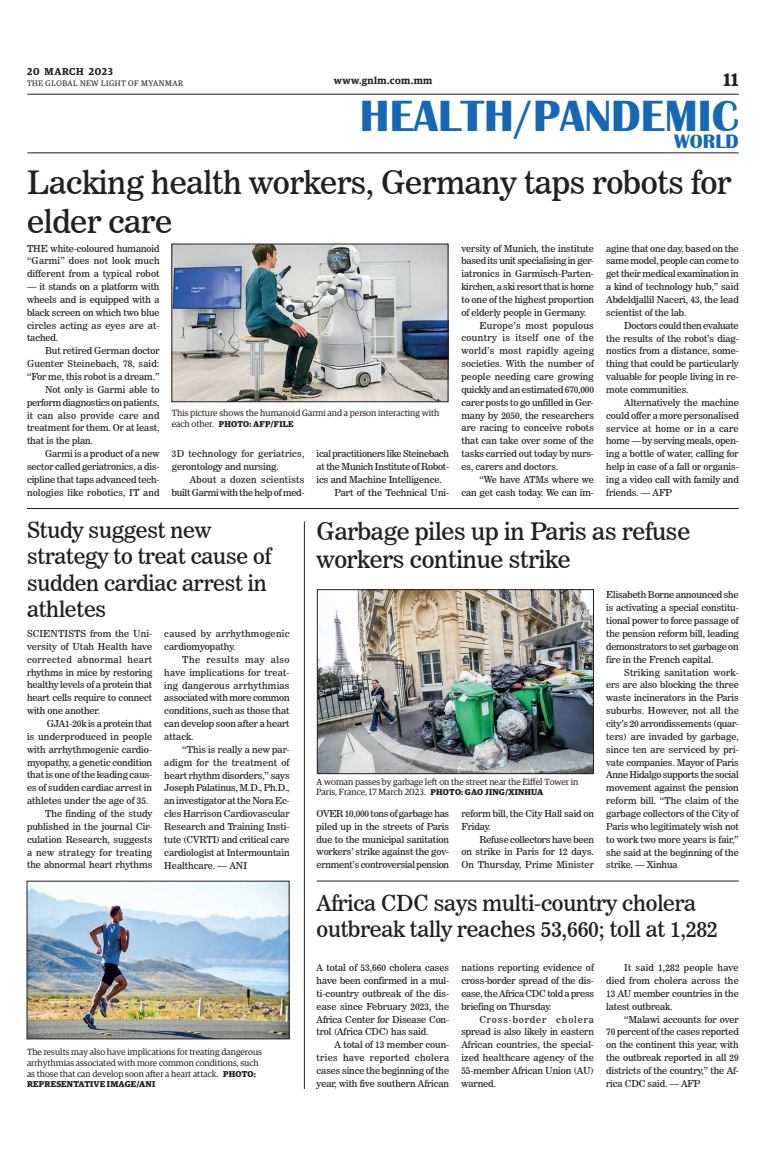
<style>
.page{position:relative;width:773px;height:1152px;background:#fff}
.page>*{position:absolute;margin:0;border:0;box-sizing:border-box;transform-origin:0 0}
.t1{font:700 45px "Britannic";color:#1768b4}
._2_Clm_Head{font:32px/38.4px "News 706 BT Roman C";letter-spacing:-.01em;color:#231f20}
._2_Clm_Head-2{font:24px/28.8px "News 706 BT Roman C";letter-spacing:-.01em;color:#231f20}
._2_Clm_Head-3{font:22px/26.4px "News 706 BT Roman C";letter-spacing:-.01em;color:#231f20}
.t2{font:700 20px "Britannic";color:#1768b4}
.t3{font:600 18px "Guardian Egyp";color:#231f20}
.t4{font:600 10px "Guardian Egyp";letter-spacing:.05em;color:#231f20}
._2nd_Body{font:9.5px/12.9px "News 706 BT Roman C";letter-spacing:-.005em;color:#231f20;text-align:justify}
.Normal_Para{font:9.5px/12.9px "News 706 BT Roman C";letter-spacing:-.01em;color:#231f20;text-align:justify}
._2nd_Body-2{font:9.5px/12.9px "News 706 BT Roman C";letter-spacing:.02em;color:#231f20}
._2nd_Body-3{font:9.5px/12.9px "News 706 BT Roman C";letter-spacing:.03em;color:#231f20}
.t5{font:9px/10.8px "Guardian Egyp";color:#231f20}
.t6{font:700 8.5px "Guardian Egyp";letter-spacing:.02em;color:#231f20}
.t7{font:8px "Guardian Egyp";letter-spacing:.06em;color:#231f20}
.s1{font-weight:400;font-size:9px}
.s2{font-weight:700;font-size:8.5px}
</style>
<div class="page">
<hr style="left:27px;top:94px;width:711px;height:1px;background:#231f20">
<hr style="left:27px;top:153px;width:711px;height:1px;background:#231f20">
<img style="left:174px;top:246px;width:272px;height:154px">
<div style="left:172px;top:244px;width:276px;height:158px;border:1px solid #231f20"></div>
<img style="left:319px;top:592px;width:272px;height:180px">
<div style="left:317px;top:590px;width:276px;height:184px;border:1px solid #231f20"></div>
<img style="left:29px;top:883px;width:258px;height:154px">
<div style="left:27px;top:881px;width:262px;height:158px;border:1px solid #231f20"></div>
<hr style="left:27px;top:508px;width:711px;height:1px;background:#231f20">
<hr style="left:304px;top:521px;width:1px;height:568px;background:#231f20">
<hr style="left:316px;top:881px;width:422px;height:1px;background:#231f20">
<p class="t4" style="left:27px;top:64px;width:87px">20 MARCH 2023</p>
<p class="t7" style="left:27px;top:78px;width:158px">THE GLOBAL NEW LIGHT OF MYANMAR</p>
<p class="t4" style="left:334px;top:73px;width:100px">www.gnlm.com.mm</p>
<h3 class="t3" style="left:723px;top:67px;width:16px">11</h3>
<h1 class="t1" style="left:360px;top:91px;width:380px">HEALTH/PANDEMIC</h1>
<h3 class="t2" style="left:674px;top:130px;width:66px">WORLD</h3>
<p class="_2_Clm_Head" style="left:27px;top:163px;width:705px">Lacking health workers, Germany taps robots for elder care</p>
<p class="_2nd_Body" style="left:461px;top:242px;width:134px">versity of Munich, the institute based its unit specialising in ger&shy;iatronics in Garmisch-Parten&shy;kirchen, a ski resort that is home to one of the highest proportion of elderly people in Germany.</p>
<p class="_2nd_Body" style="left:461px;top:319px;width:134px;text-indent:18px">Europe’s most populous country is itself one of the world’s most rapidly ageing societies. With the number of people needing care growing quickly and an estimated 670,000 carer posts to go unfilled in Ger&shy;many by 2050, the researchers are racing to conceive robots that can take over some of the tasks carried out today by nurs&shy;es, carers and doctors.</p>
<p class="_2nd_Body" style="left:461px;top:473px;width:134px;text-align:right">“We have ATMs where we<br>can get cash today. We can im-</p>
<p class="Normal_Para" style="left:27px;top:242px;width:134px">THE white-coloured humanoid “Garmi” does not look much different from a typical robot</p>
<p class="Normal_Para" style="left:27px;top:280px;width:134px">— it stands on a platform with wheels and is equipped with a black screen on which two blue circles acting as eyes are at&shy;tached.</p>
<p class="_2nd_Body" style="left:27px;top:344px;width:134px;text-indent:18px">But retired German doctor Guenter Steinebach, 78, said: “For me, this robot is a dream.”</p>
<p class="_2nd_Body" style="left:27px;top:383px;width:134px;text-indent:18px">Not only is Garmi able to perform diagnostics on patients, it can also provide care and treatment for them. Or at least, that is the plan.</p>
<p class="_2nd_Body" style="left:27px;top:447px;width:134px;text-indent:18px">Garmi is a product of a new sector called geriatronics, a dis&shy;cipline that taps advanced tech&shy;nologies like robotics, IT and</p>
<p class="_2nd_Body" style="left:606px;top:242px;width:134px">agine that one day, based on the same model, people can come to get their medical examination in a kind of technology hub,” said Abdeldjallil Naceri, 43, the lead scientist of the lab.</p>
<p class="_2nd_Body" style="left:606px;top:319px;width:134px;text-indent:18px">Doctors could then evaluate the results of the robot’s diag&shy;nostics from a distance, some&shy;thing that could be particularly valuable for people living in re&shy;mote communities.</p>
<p class="_2nd_Body" style="left:606px;top:396px;width:134px;text-indent:18px">Alternatively the machine could offer a more personalised service at home or in a care home — by serving meals, open&shy;ing a bottle of water, calling for help in case of a fall or organis&shy;ing a video call with family and friends. — AFP</p>
<p class="t5" style="left:172px;top:407px;width:269px">This picture shows the humanoid Garmi and a person interacting with</p>
<p class="t6" style="left:172px;top:418px;width:123px"><span class="s1">each other.</span> PHOTO: AFP/FILE</p>
<p class="_2nd_Body-2" style="left:172px;top:447px;width:134px">3D technology for geriatrics, gerontology and nursing.</p>
<p class="_2nd_Body" style="left:172px;top:473px;width:134px;text-align:right">About a dozen scientists built Garmi with the help of med-</p>
<p class="_2nd_Body" style="left:316px;top:447px;width:134px">ical practitioners like Steinebach at the Munich Institute of Robot&shy;ics and Machine Intelligence.</p>
<p class="_2nd_Body" style="left:334px;top:486px;width:116px">Part of the Technical Uni-</p>
<p class="_2_Clm_Head-3" style="left:27px;top:517px;width:246px">Study suggest new strategy to treat cause of sudden cardiac arrest in athletes</p>
<p class="Normal_Para" style="left:27px;top:627px;width:127px">SCIENTISTS from the Uni&shy;versity of Utah Health have corrected abnormal heart rhythms in mice by restoring healthy levels of a protein that heart cells require to connect with one another.</p>
<p class="_2nd_Body" style="left:27px;top:717px;width:127px;text-indent:20px">GJA1-20k is a protein that is underproduced in people with arrhythmogenic cardio&shy;myopathy, a genetic condition that is one of the leading caus&shy;es of sudden cardiac arrest in athletes under the age of 35.</p>
<p class="_2nd_Body" style="left:27px;top:807px;width:127px;text-indent:18px">The finding of the study published in the journal Cir&shy;culation Research, suggests a new strategy for treating the abnormal heart rhythms</p>
<p class="_2nd_Body-3" style="left:164px;top:627px;width:127px">caused by arrhythmogenic cardiomyopathy.</p>
<p class="_2nd_Body" style="left:164px;top:653px;width:127px;text-indent:18px">The results may also have implications for treat&shy;ing dangerous arrhythmias associated with more common conditions, such as those that can develop soon after a heart attack.</p>
<p class="_2nd_Body" style="left:164px;top:743px;width:127px;text-indent:18px">“This is really a new par&shy;adigm for the treatment of heart rhythm disorders,” says Joseph Palatinus, M.D., Ph.D., an investigator at the Nora Ec&shy;cles Harrison Cardiovascular Research and Training Insti&shy;tute (CVRTI) and critical care cardiologist at Intermountain Healthcare. — ANI</p>
<p class="t5" style="left:27px;top:1046px;width:236px">The results may also have implications for treating dangerous arrhythmias associated with more common conditions, such as those that can develop soon after a heart attack. <span class="s2">PHOTO:</span></p>
<p class="t6" style="left:27px;top:1078px;width:130px">REPRESENTATIVE IMAGE/ANI</p>
<p class="_2_Clm_Head-2" style="left:316px;top:517px;width:375px">Garbage piles up in Paris as refuse workers continue strike</p>
<p class="t5" style="left:316px;top:775px;width:263px">A woman passes by garbage left on the street near the Eiffel Tower in<br>Paris, France, 17 March 2023. <span class="s2">PHOTO: GAO JING/XINHUA</span></p>
<p class="Normal_Para" style="left:316px;top:807px;width:134px">OVER 10,000 tons of garbage has piled up in the streets of Paris due to the municipal sanitation workers’ strike against the gov&shy;ernment’s controversial pension</p>
<p class="Normal_Para" style="left:461px;top:807px;width:134px">reform bill, the City Hall said on<br>Friday.</p>
<p class="_2nd_Body" style="left:461px;top:833px;width:134px;text-indent:18px">Refuse collectors have been on strike in Paris for 12 days.<br>On Thursday, Prime Minister</p>
<p class="_2nd_Body" style="left:606px;top:589px;width:134px">Elisabeth Borne announced she is activating a special constitu&shy;tional power to force passage of the pension reform bill, leading demonstrators to set garbage on fire in the French capital.</p>
<p class="_2nd_Body" style="left:606px;top:666px;width:134px;text-indent:18px">Striking sanitation work&shy;ers are also blocking the three waste incinerators in the Paris suburbs. However, not all the city’s 20 arrondissements (quar&shy;ters) are invaded by garbage, since ten are serviced by pri&shy;vate companies. Mayor of Paris Anne Hidalgo supports the social movement against the pension reform bill. “The claim of the garbage collectors of the City of Paris who legitimately wish not to work two more years is fair,” she said at the beginning of the strike. — Xinhua</p>
<p class="_2_Clm_Head-3" style="left:316px;top:890px;width:403px">Africa CDC says multi-country cholera outbreak tally reaches 53,660; toll at 1,282</p>
<p class="_2nd_Body" style="left:461px;top:961px;width:134px">nations reporting evidence of cross-border spread of the dis&shy;ease, the Africa CDC told a press briefing on Thursday.</p>
<p class="_2nd_Body" style="left:461px;top:1013px;width:134px;text-indent:18px">Cross-border cholera spread is also likely in eastern African countries, the special&shy;ized healthcare agency of the 55-member African Union (AU) warned.</p>
<p class="Normal_Para" style="left:316px;top:961px;width:134px">A total of 53,660 cholera cases have been confirmed in a mul&shy;ti-country outbreak of the dis&shy;ease since February 2023, the Africa Center for Disease Con&shy;trol (Africa CDC) has said.</p>
<p class="_2nd_Body" style="left:316px;top:1038px;width:134px;text-indent:18px">A total of 13 member coun&shy;tries have reported cholera cases since the beginning of the year, with five southern African</p>
<p class="_2nd_Body" style="left:606px;top:961px;width:134px;text-indent:18px">It said 1,282 people have died from cholera across the 13 AU member countries in the latest outbreak.</p>
<p class="_2nd_Body" style="left:606px;top:1013px;width:134px;text-indent:18px">“Malawi accounts for over 70 percent of the cases reported on the continent this year, with the outbreak reported in all 29 districts of the country,” the Af&shy;rica CDC said. — AFP</p>
</div>
